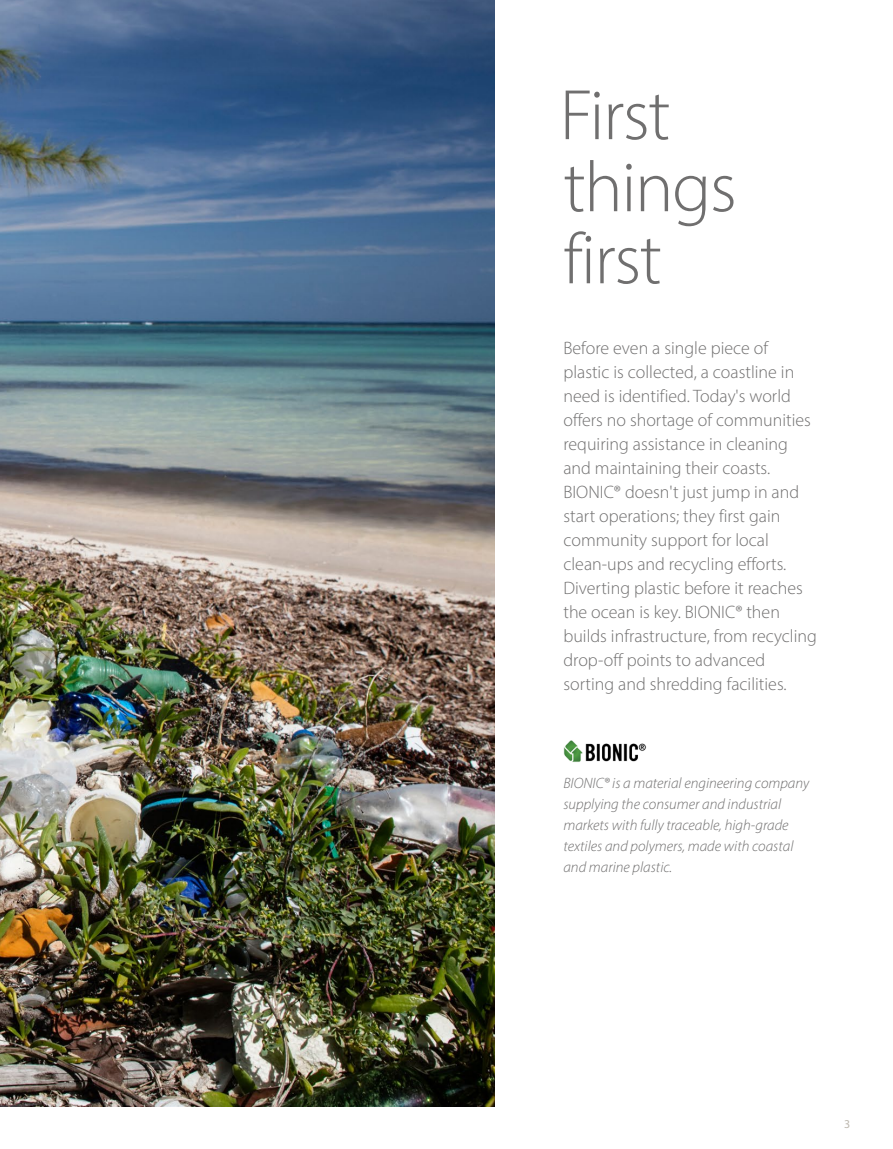
<style>
.page{position:relative;width:893px;height:1149px;background:#fff}
.page>*{position:absolute;margin:0;border:0;box-sizing:border-box;transform-origin:0 0}
.usp_omslag{font:300 72px/72px "Myriad Pro";letter-spacing:-.02em;color:#706f6f}
.platte_tekst_info{font:300 18px/24px "Myriad Pro";color:#706f6f}
.platte_tekst_info-2{font:italic 300 15px/21px "Myriad Pro";color:#706f6f}
.paginacijfer_oneven{font:12px "Myriad Pro";color:#bdb8af}
</style>
<div class="page">
<img style="left:0;top:0;width:494px;height:1106px">
<img style="left:563px;top:740px;width:83px;height:22px">
<p class="usp_omslag" style="left:560px;top:78px;width:178px">First things first</p>
<p class="platte_tekst_info" style="left:563px;top:335px;width:255px">Before even a single piece of plastic is collected, a coastline in need is identified. Today's world offers no shortage of communities requiring assistance in cleaning and maintaining their coasts.<br>BIONIC® doesn't just jump in and start operations; they first gain community support for local clean-ups and recycling efforts.<br>Diverting plastic before it reaches the ocean is key. BIONIC® then builds infrastructure, from recycling drop-off points to advanced sorting and shredding facilities.</p>
<p class="platte_tekst_info-2" style="left:563px;top:772px;width:247px">BIONIC® is a material engineering company supplying the consumer and industrial markets with fully traceable, high-grade textiles and polymers, made with coastal and marine plastic.</p>
<p class="paginacijfer_oneven" style="left:844px;top:1115px;width:8px">3</p>
</div>
